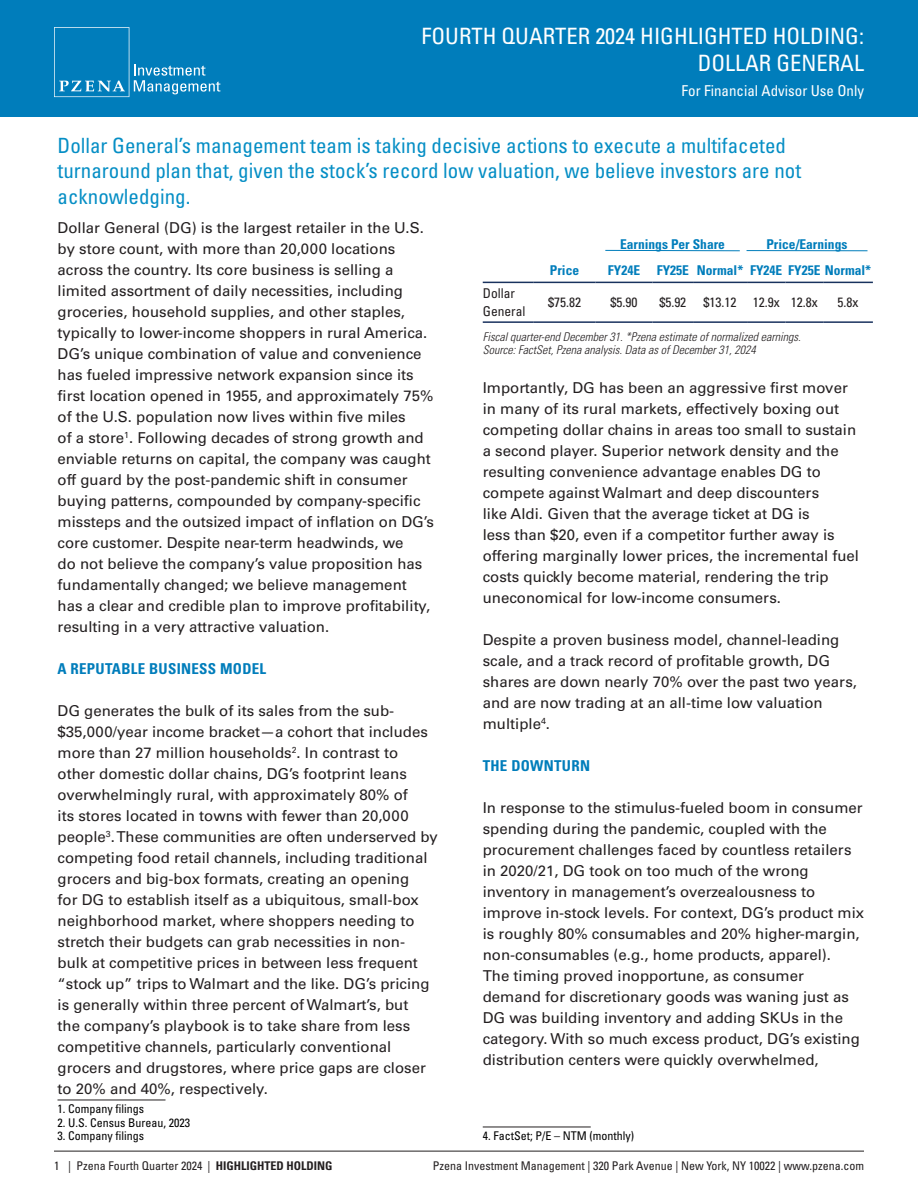
<style>
.page{position:relative;width:918px;height:1188px;background:#fff}
.page>*{position:absolute;margin:0;border:0;box-sizing:border-box;transform-origin:0 0}
.t1{font:condensed 22.5px "Univers LT Std";color:#fff}
.Top_text_quote{font:condensed 21px/25.5px "Univers LT Std";color:#058ec5}
.Blue_titles_paragraph{font:15px/21px "Univers LT Std";color:#231f20}
.Newsletter-Body{font:15px/21px "Univers LT Std";color:#231f20}
.Blue_titles_paragraph-2{font:700 condensed 15px "Univers LT Std";letter-spacing:.02em;color:#007dbb}
.t2{font:condensed 15px "Univers LT Std";color:#fff}
.Newsletter-Body-2{font:700 condensed 13.5px "Univers LT Std";color:#007dbb}
.t3{font:condensed 13.5px/18px "Univers LT Std";color:#231f20}
.Newsletter-Footnote{font:italic 300 condensed 12px "Univers LT Std";color:#231f20}
.t4{font:condensed 12px "Univers LT Std";color:#231f20}
.Footnote__New{font:condensed 12px "Univers LT Std";color:#000}
.s1{font-weight:700}
</style>
<div class="page">
<hr style="left:58px;top:1100px;width:108px;height:1px;background:#231f20">
<hr style="left:605px;top:250px;width:135px;height:1px;background:#007dbb">
<hr style="left:747px;top:250px;width:121px;height:1px;background:#007dbb">
<hr style="left:483px;top:282px;width:51px;height:1px;background:#19325e">
<hr style="left:534px;top:282px;width:61px;height:1px;background:#19325e">
<hr style="left:595px;top:282px;width:58px;height:1px;background:#19325e">
<hr style="left:653px;top:282px;width:40px;height:1px;background:#19325e">
<hr style="left:693px;top:282px;width:54px;height:1px;background:#19325e">
<hr style="left:747px;top:282px;width:38px;height:1px;background:#19325e">
<hr style="left:785px;top:282px;width:38px;height:1px;background:#19325e">
<hr style="left:823px;top:282px;width:50px;height:1px;background:#19325e">
<hr style="left:483px;top:321px;width:51px;height:2px;background:#19325e">
<hr style="left:534px;top:321px;width:61px;height:2px;background:#19325e">
<hr style="left:595px;top:321px;width:58px;height:2px;background:#19325e">
<hr style="left:653px;top:321px;width:40px;height:2px;background:#19325e">
<hr style="left:693px;top:321px;width:54px;height:2px;background:#19325e">
<hr style="left:747px;top:321px;width:38px;height:2px;background:#19325e">
<hr style="left:785px;top:321px;width:38px;height:2px;background:#19325e">
<hr style="left:823px;top:321px;width:50px;height:2px;background:#19325e">
<hr style="left:483px;top:1127px;width:108px;height:1px;background:#231f20">
<div style="left:0;top:0;width:918px;height:117px;background:#007dbb"></div>
<svg style="left:54px;top:27px;width:166px;height:70px"></svg>
<hr style="left:54px;top:1151px;width:810px;height:1px;background:#231f20">
<p class="t1" style="left:422px;top:22px;width:444px">FOURTH QUARTER 2024 HIGHLIGHTED HOLDING:</p>
<p class="t1" style="left:698px;top:49px;width:168px">DOLLAR GENERAL</p>
<p class="t2" style="left:682px;top:81px;width:184px">For Financial Advisor Use Only</p>
<p class="Top_text_quote" style="left:58px;top:132px;width:745px">Dollar General’s management team is taking decisive actions to execute a multifaceted turnaround plan that, given the stock’s record low valuation, we believe investors are not acknowledging.</p>
<p class="Blue_titles_paragraph" style="left:58px;top:218px;width:378px">Dollar General (DG) is the largest retailer in the U.S. by store count, with more than 20,000 locations across the country. Its core business is selling a limited assortment of daily necessities, including groceries, household supplies, and other staples, typically to lower-income shoppers in rural America.<br>DG’s unique combination of value and convenience has fueled impressive network expansion since its first location opened in 1955, and approximately 75% of the U.S. population now lives within five miles<br>of a store<sup>1</sup>. Following decades of strong growth and enviable returns on capital, the company was caught off guard by the post-pandemic shift in consumer buying patterns, compounded by company-specific missteps and the outsized impact of inflation on DG’s core customer. Despite near-term headwinds, we<br>do not believe the company’s value proposition has fundamentally changed; we believe management has a clear and credible plan to improve profitability, resulting in a very attractive valuation.</p>
<p class="Blue_titles_paragraph-2" style="left:58px;top:660px;width:210px">A REPUTABLE BUSINESS MODEL</p>
<p class="Blue_titles_paragraph" style="left:58px;top:701px;width:382px">DG generates the bulk of its sales from the sub-$35,000/year income bracket—a cohort that includes more than 27 million households<sup>2</sup>. In contrast to other domestic dollar chains, DG’s footprint leans overwhelmingly rural, with approximately 80% of<br>its stores located in towns with fewer than 20,000 people<sup>3</sup>. These communities are often underserved by competing food retail channels, including traditional grocers and big-box formats, creating an opening<br>for DG to establish itself as a ubiquitous, small-box neighborhood market, where shoppers needing to stretch their budgets can grab necessities in non&shy;bulk at competitive prices in between less frequent “stock up” trips to Walmart and the like. DG’s pricing is generally within three percent of Walmart’s, but<br>the company’s playbook is to take share from less competitive channels, particularly conventional grocers and drugstores, where price gaps are closer to 20% and 40%, respectively.</p>
<p class="Footnote__New" style="left:58px;top:1102px;width:88px">1. Company filings</p>
<p class="Footnote__New" style="left:58px;top:1115px;width:134px">2. U.S. Census Bureau, 2023</p>
<p class="Footnote__New" style="left:58px;top:1129px;width:88px">3. Company filings</p>
<p class="Newsletter-Body-2" style="left:620px;top:236px;width:106px">Earnings Per Share</p>
<p class="Newsletter-Body-2" style="left:766px;top:236px;width:83px">Price/Earnings</p>
<p class="Newsletter-Body-2" style="left:550px;top:262px;width:31px">Price</p>
<p class="Newsletter-Body-2" style="left:608px;top:262px;width:34px">FY24E</p>
<p class="Newsletter-Body-2" style="left:657px;top:262px;width:34px">FY25E</p>
<p class="Newsletter-Body-2" style="left:697px;top:262px;width:48px">Normal*</p>
<p class="Newsletter-Body-2" style="left:750px;top:262px;width:123px">FY24E FY25E Normal*</p>
<p class="t3" style="left:483px;top:284px;width:44px">Dollar<br>General</p>
<p class="t3" style="left:548px;top:293px;width:34px">$75.82</p>
<p class="t3" style="left:610px;top:293px;width:28px">$5.90</p>
<p class="t3" style="left:659px;top:293px;width:28px">$5.92</p>
<p class="t3" style="left:704px;top:293px;width:34px">$13.12</p>
<p class="t3" style="left:753px;top:293px;width:28px">12.9x</p>
<p class="t3" style="left:791px;top:293px;width:28px">12.8x</p>
<p class="t3" style="left:838px;top:293px;width:22px">5.8x</p>
<p class="Newsletter-Footnote" style="left:483px;top:329px;width:320px">Fiscal quarter-end December 31. *Pzena estimate of normalized earnings.</p>
<p class="Newsletter-Footnote" style="left:483px;top:343px;width:275px">Source: FactSet, Pzena analysis. Data as of December 31, 2024</p>
<p class="Blue_titles_paragraph" style="left:483px;top:378px;width:378px">Importantly, DG has been an aggressive first mover in many of its rural markets, effectively boxing out competing dollar chains in areas too small to sustain a second player. Superior network density and the resulting convenience advantage enables DG to compete against Walmart and deep discounters<br>like Aldi. Given that the average ticket at DG is<br>less than $20, even if a competitor further away is offering marginally lower prices, the incremental fuel costs quickly become material, rendering the trip uneconomical for low-income consumers.</p>
<p class="Blue_titles_paragraph" style="left:483px;top:630px;width:376px">Despite a proven business model, channel-leading scale, and a track record of profitable growth, DG shares are down nearly 70% over the past two years, and are now trading at an all-time low valuation multiple<sup>4</sup>.</p>
<p class="Blue_titles_paragraph-2" style="left:483px;top:757px;width:109px">THE DOWNTURN</p>
<p class="Newsletter-Body" style="left:483px;top:798px;width:383px">In response to the stimulus-fueled boom in consumer spending during the pandemic, coupled with the procurement challenges faced by countless retailers in 2020/21, DG took on too much of the wrong inventory in management’s overzealousness to improve in-stock levels. For context, DG’s product mix is roughly 80% consumables and 20% higher-margin, non-consumables (e.g., home products, apparel).<br>The timing proved inopportune, as consumer demand for discretionary goods was waning just as DG was building inventory and adding SKUs in the category. With so much excess product, DG’s existing distribution centers were quickly overwhelmed,</p>
<p class="Footnote__New" style="left:483px;top:1129px;width:153px">4. FactSet; P/E – NTM (monthly)</p>
<p class="t4" style="left:54px;top:1158px;width:280px">1 | Pzena Fourth Quarter 2024 | <span class="s1">HIGHLIGHTED HOLDING</span></p>
<p class="t4" style="left:433px;top:1158px;width:433px">Pzena Investment Management | 320 Park Avenue | New York, NY 10022 | www.pzena.com</p>
</div>
